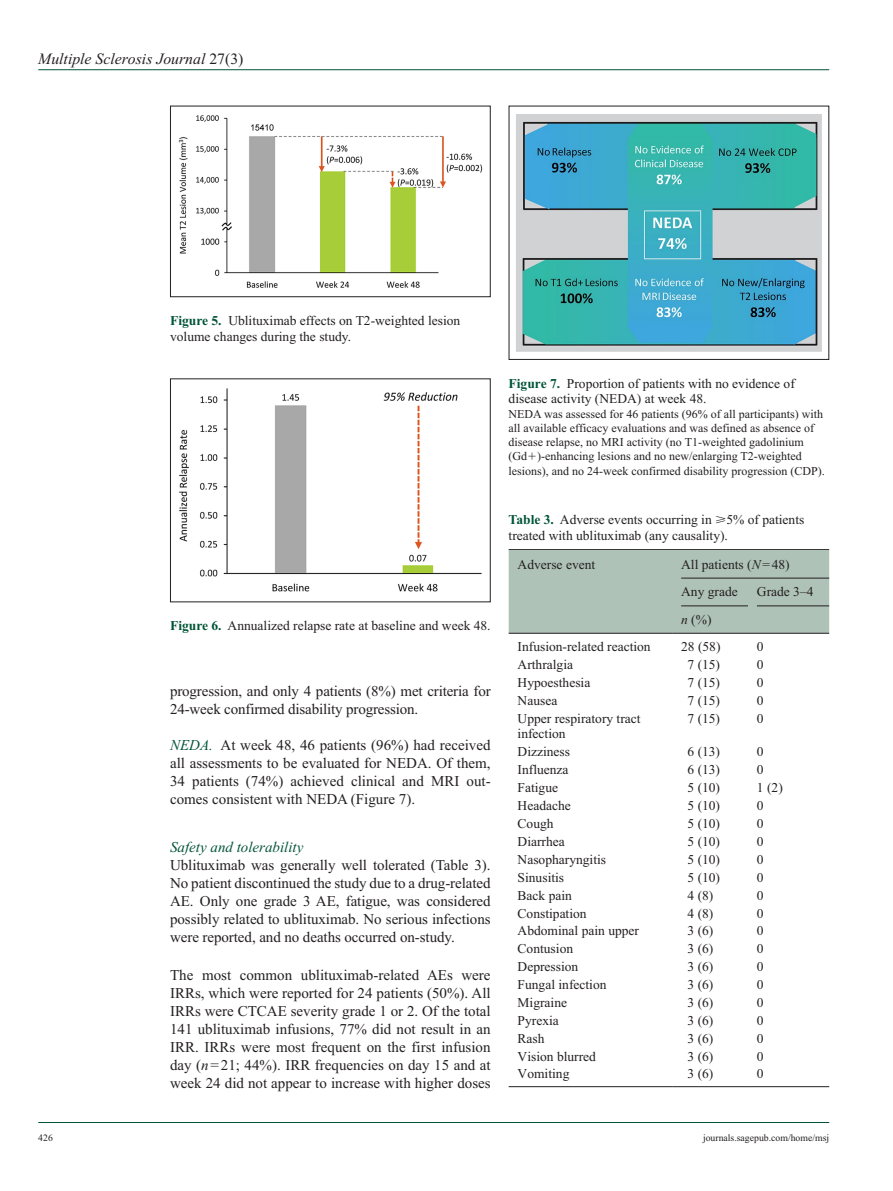
<style>
.page{position:relative;width:893px;height:1191px;background:#fff}
.page>*{position:absolute;margin:0;border:0;box-sizing:border-box;transform-origin:0 0}
.t1{font:italic 15.75px "Times New Roman";color:#231f20}
.t2{font:15px/18px "Times New Roman";letter-spacing:-.005em;color:#231f20;text-align:justify}
.t3{font:italic 15px "Times New Roman";color:#015436}
.t4{font:13.5px/15.8px "Times New Roman";color:#231f20}
.t5{font:12px/14.2px "Times New Roman";color:#231f20}
.t6{font:9.75px "Times New Roman";color:#231f20}
.s1{font-style:normal}
.s2{font-weight:700;color:#015436}
.s3{font-style:italic;color:#015436}
.s4{font-style:italic}
</style>
<div class="page">
<hr style="left:38px;top:69px;width:791px;height:1px;background:#015436">
<hr style="left:38px;top:1122px;width:791px;height:1px;background:#015436">
<img style="left:178px;top:115px;width:305px;height:173px">
<div style="left:170px;top:106px;width:321px;height:191px;border:1px solid #231f20"></div>
<img style="left:179px;top:388px;width:303px;height:204px">
<div style="left:170px;top:378px;width:321px;height:224px;border:1px solid #231f20"></div>
<img style="left:516px;top:114px;width:306px;height:237px">
<hr style="left:509px;top:549px;width:320px;height:1px;background:#231f20">
<div style="left:509px;top:550px;width:320px;height:83px;background:#afc2b8"></div>
<hr style="left:748px;top:633px;width:81px;height:1px;background:#231f20">
<hr style="left:509px;top:633px;width:163px;height:1px;background:#231f20">
<hr style="left:672px;top:633px;width:76px;height:1px;background:#231f20">
<hr style="left:509px;top:1086px;width:163px;height:1px;background:#231f20">
<hr style="left:672px;top:1086px;width:76px;height:1px;background:#231f20">
<hr style="left:748px;top:1086px;width:81px;height:1px;background:#231f20">
<hr style="left:681px;top:578px;width:148px;height:1px;background:#231f20">
<hr style="left:681px;top:605px;width:67px;height:1px;background:#231f20">
<hr style="left:757px;top:605px;width:72px;height:1px;background:#231f20">
<p class="t1" style="left:38px;top:50px;width:207px">Multiple Sclerosis Journal <span class="s1">27(3)</span></p>
<p class="t4" style="left:170px;top:312px;width:292px"><span class="s2">Figure 5.</span> Ublituximab effects on T2-weighted lesion volume changes during the study.</p>
<p class="t4" style="left:170px;top:617px;width:322px"><span class="s2">Figure 6.</span> Annualized relapse rate at baseline and week 48.</p>
<p class="t2" style="left:170px;top:682px;width:322px">progression, and only 4 patients (8%) met criteria for<br>24-week confirmed disability progression.</p>
<p class="t2" style="left:170px;top:736px;width:322px"><span class="s3">NEDA.</span> At week 48, 46 patients (96%) had received all assessments to be evaluated for NEDA. Of them, 34 patients (74%) achieved clinical and MRI out&shy;comes consistent with NEDA (Figure 7).</p>
<p class="t3" style="left:170px;top:839px;width:135px">Safety and tolerability</p>
<p class="t2" style="left:170px;top:856px;width:322px">Ublituximab was generally well tolerated (Table 3).<br>No patient discontinued the study due to a drug-related AE. Only one grade 3 AE, fatigue, was considered possibly related to ublituximab. No serious infections were reported, and no deaths occurred on-study.</p>
<p class="t2" style="left:170px;top:965px;width:322px">The most common ublituximab-related AEs were IRRs, which were reported for 24 patients (50%). All IRRs were CTCAE severity grade 1 or 2. Of the total 141 ublituximab infusions, 77% did not result in an IRR. IRRs were most frequent on the first infusion day (<span class="s4">n</span>=21; 44%). IRR frequencies on day 15 and at week 24 did not appear to increase with higher doses</p>
<p class="t4" style="left:509px;top:375px;width:288px"><span class="s2">Figure 7.</span> Proportion of patients with no evidence of disease activity (NEDA) at week 48.</p>
<p class="t5" style="left:509px;top:406px;width:318px">NEDA was assessed for 46 patients (96% of all participants) with all available efficacy evaluations and was defined as absence of disease relapse, no MRI activity (no T1-weighted gadolinium (Gd )-enhancing lesions and no new/enlarging T2-weighted lesions), and no 24-week confirmed disability progression (CDP).</p>
<p class="t4" style="left:509px;top:512px;width:297px"><span class="s2">Table 3.</span> Adverse events occurring in ⩾5% of patients treated with ublituximab (any causality).</p>
<p class="t4" style="left:518px;top:556px;width:79px">Adverse event</p>
<p class="t4" style="left:681px;top:550px;width:110px;line-height:27.8px">All patients (<span class="s4">N</span>=48)<br>Any grade</p>
<p class="t4" style="left:757px;top:584px;width:58px">Grade 3–4</p>
<p class="t4" style="left:681px;top:612px;width:32px"><span class="s4">n</span> (%)</p>
<p class="t4" style="left:518px;top:638px;width:135px">Infusion-related reaction</p>
<p class="t4" style="left:681px;top:638px;width:41px">28 (58)</p>
<p class="t4" style="left:757px;top:638px;width:8px">0</p>
<p class="t4" style="left:518px;top:656px;width:57px">Arthralgia</p>
<p class="t4" style="left:687px;top:656px;width:34px">7 (15)</p>
<p class="t4" style="left:757px;top:656px;width:8px">0</p>
<p class="t4" style="left:518px;top:674px;width:74px">Hypoesthesia</p>
<p class="t4" style="left:687px;top:674px;width:34px">7 (15)</p>
<p class="t4" style="left:757px;top:674px;width:8px">0</p>
<p class="t4" style="left:518px;top:692px;width:41px">Nausea</p>
<p class="t4" style="left:687px;top:692px;width:34px">7 (15)</p>
<p class="t4" style="left:757px;top:692px;width:8px">0</p>
<p class="t4" style="left:518px;top:710px;width:124px">Upper respiratory tract infection</p>
<p class="t4" style="left:687px;top:710px;width:34px">7 (15)</p>
<p class="t4" style="left:757px;top:710px;width:8px">0</p>
<p class="t4" style="left:518px;top:744px;width:54px">Dizziness</p>
<p class="t4" style="left:687px;top:744px;width:34px">6 (13)</p>
<p class="t4" style="left:757px;top:744px;width:8px">0</p>
<p class="t4" style="left:518px;top:761px;width:52px">Influenza</p>
<p class="t4" style="left:687px;top:761px;width:34px">6 (13)</p>
<p class="t4" style="left:757px;top:761px;width:8px">0</p>
<p class="t4" style="left:518px;top:779px;width:42px">Fatigue</p>
<p class="t4" style="left:687px;top:779px;width:34px">5 (10)</p>
<p class="t4" style="left:757px;top:779px;width:27px">1 (2)</p>
<p class="t4" style="left:518px;top:797px;width:55px">Headache</p>
<p class="t4" style="left:687px;top:797px;width:34px">5 (10)</p>
<p class="t4" style="left:757px;top:797px;width:8px">0</p>
<p class="t4" style="left:518px;top:815px;width:38px">Cough</p>
<p class="t4" style="left:687px;top:815px;width:34px">5 (10)</p>
<p class="t4" style="left:757px;top:815px;width:8px">0</p>
<p class="t4" style="left:518px;top:833px;width:49px">Diarrhea</p>
<p class="t4" style="left:687px;top:833px;width:34px">5 (10)</p>
<p class="t4" style="left:757px;top:833px;width:8px">0</p>
<p class="t4" style="left:518px;top:851px;width:90px">Nasopharyngitis</p>
<p class="t4" style="left:687px;top:851px;width:34px">5 (10)</p>
<p class="t4" style="left:757px;top:851px;width:8px">0</p>
<p class="t4" style="left:518px;top:869px;width:48px">Sinusitis</p>
<p class="t4" style="left:687px;top:869px;width:34px">5 (10)</p>
<p class="t4" style="left:757px;top:869px;width:8px">0</p>
<p class="t4" style="left:518px;top:887px;width:56px">Back pain</p>
<p class="t4" style="left:687px;top:887px;width:27px">4 (8)</p>
<p class="t4" style="left:757px;top:887px;width:8px">0</p>
<p class="t4" style="left:518px;top:905px;width:71px">Constipation</p>
<p class="t4" style="left:687px;top:905px;width:27px">4 (8)</p>
<p class="t4" style="left:757px;top:905px;width:8px">0</p>
<p class="t4" style="left:518px;top:923px;width:123px">Abdominal pain upper</p>
<p class="t4" style="left:687px;top:923px;width:27px">3 (6)</p>
<p class="t4" style="left:757px;top:923px;width:8px">0</p>
<p class="t4" style="left:518px;top:941px;width:57px">Contusion</p>
<p class="t4" style="left:687px;top:941px;width:27px">3 (6)</p>
<p class="t4" style="left:757px;top:941px;width:8px">0</p>
<p class="t4" style="left:518px;top:959px;width:62px">Depression</p>
<p class="t4" style="left:687px;top:959px;width:27px">3 (6)</p>
<p class="t4" style="left:757px;top:959px;width:8px">0</p>
<p class="t4" style="left:518px;top:976px;width:90px">Fungal infection</p>
<p class="t4" style="left:687px;top:976px;width:27px">3 (6)</p>
<p class="t4" style="left:757px;top:976px;width:8px">0</p>
<p class="t4" style="left:518px;top:994px;width:51px">Migraine</p>
<p class="t4" style="left:687px;top:994px;width:27px">3 (6)</p>
<p class="t4" style="left:757px;top:994px;width:8px">0</p>
<p class="t4" style="left:518px;top:1012px;width:43px">Pyrexia</p>
<p class="t4" style="left:687px;top:1012px;width:27px">3 (6)</p>
<p class="t4" style="left:757px;top:1012px;width:8px">0</p>
<p class="t4" style="left:518px;top:1030px;width:28px">Rash</p>
<p class="t4" style="left:687px;top:1030px;width:27px">3 (6)</p>
<p class="t4" style="left:757px;top:1030px;width:8px">0</p>
<p class="t4" style="left:518px;top:1048px;width:80px">Vision blurred</p>
<p class="t4" style="left:687px;top:1048px;width:27px">3 (6)</p>
<p class="t4" style="left:757px;top:1048px;width:8px">0</p>
<p class="t4" style="left:518px;top:1065px;width:53px">Vomiting</p>
<p class="t4" style="left:687px;top:1065px;width:27px">3 (6)</p>
<p class="t4" style="left:757px;top:1065px;width:8px">0</p>
<p class="t6" style="left:38px;top:1132px;width:16px">426</p>
<p class="t6" style="left:703px;top:1132px;width:128px">journals.sagepub.com/home/msj</p>
</div>
